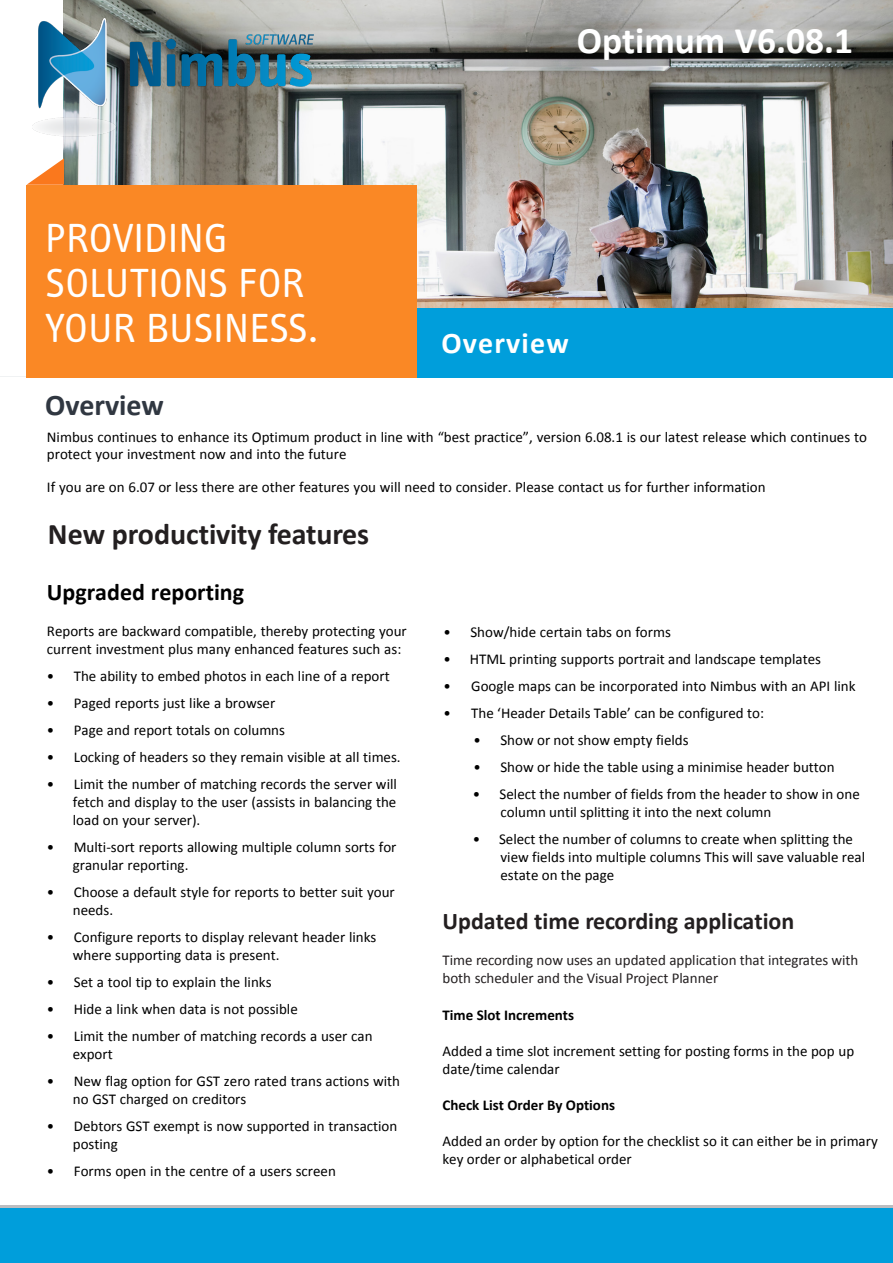
<style>
.page{position:relative;width:893px;height:1263px;background:#fff}
.page>*{position:absolute;margin:0;border:0;box-sizing:border-box;transform-origin:0 0}
.t1{font:42px/45px "Info Text OT";color:#fff}
.t2{font:700 37.5px "Calibri";color:#fff}
.t3{font:700 30px "Calibri";color:#231f20}
.t4{font:700 30px "Calibri";color:#303741}
.t5{font:700 30px "Calibri";letter-spacing:.04em;color:#fff}
.t6{font:700 24px "Calibri";color:#231f20}
.t7{font:700 24px "Calibri";color:#000}
.t8{font:15px/18px "Calibri";color:#000}
.t9{font:15px/18px "Calibri";color:#231f20}
.t10{font:700 15px "Calibri";color:#000}
</style>
<div class="page">
<svg style="left:27px;top:158px;width:37px;height:27px"></svg>
<div style="left:0;top:1207px;width:893px;height:56px;background:#009edb"></div>
<hr style="left:0;top:1205px;width:893px;height:3px;background:#bcbdc0">
<img style="left:65px;top:0;width:828px;height:308px">
<img style="left:32px;top:9px;width:291px;height:135px">
<div style="left:60px;top:308px;width:833px;height:69px;background:#009edb"></div>
<div style="left:27px;top:185px;width:390px;height:192px;background:#fa8825"></div>
<p class="t1" style="left:45px;top:215px;width:275px">PROVIDING<br>SOLUTIONS FOR<br>YOUR BUSINESS.</p>
<p class="t2" style="left:577px;top:21px;width:278px">Optimum V6.08.1</p>
<p class="t5" style="left:441px;top:327px;width:129px">Overview</p>
<p class="t4" style="left:45px;top:390px;width:120px">Overview</p>
<p class="t8" style="left:47px;top:429px;width:822px;line-height:16.5px">Nimbus continues to enhance its Optimum product in line with “best practice”, version 6.08.1 is our latest release which continues to protect your investment now and into the future</p>
<p class="t8" style="left:47px;top:478px;width:720px">If you are on 6.07 or less there are other features you will need to consider. Please contact us for further information</p>
<p class="t3" style="left:48px;top:519px;width:323px">New productivity features</p>
<h3 class="t7" style="left:47px;top:579px;width:199px">Upgraded reporting</h3>
<p class="t8" style="left:47px;top:622px;width:361px">Reports are backward compatible, thereby protecting your current investment plus many enhanced features such as:</p>
<p class="t8" style="left:47px;top:667px;width:344px">• The ability to embed photos in each line of a report</p>
<p class="t8" style="left:47px;top:694px;width:230px">• Paged reports just like a browser</p>
<p class="t8" style="left:47px;top:721px;width:240px">• Page and report totals on columns</p>
<p class="t8" style="left:47px;top:748px;width:355px">• Locking of headers so they remain visible at all times.</p>
<p class="t8" style="left:73px;top:775px;width:326px;text-align:justify;text-indent:-26px">• Limit the number of matching records the server will fetch and display to the user (assists in balancing the load on your server).</p>
<p class="t8" style="left:73px;top:838px;width:325px;text-indent:-26px">• Multi-sort reports allowing multiple column sorts for granular reporting.</p>
<p class="t8" style="left:73px;top:883px;width:324px;text-indent:-26px">• Choose a default style for reports to better suit your needs.</p>
<p class="t8" style="left:73px;top:928px;width:305px;text-indent:-26px">• Configure reports to display relevant header links where supporting data is present.</p>
<p class="t8" style="left:47px;top:973px;width:226px">• Set a tool tip to explain the links</p>
<p class="t8" style="left:47px;top:1000px;width:252px">• Hide a link when data is not possible</p>
<p class="t8" style="left:73px;top:1027px;width:301px;text-indent:-26px">• Limit the number of matching records a user can export</p>
<p class="t8" style="left:73px;top:1072px;width:329px;text-indent:-26px">• New flag option for GST zero rated trans actions with no GST charged on creditors</p>
<p class="t8" style="left:73px;top:1117px;width:326px;text-indent:-26px">• Debtors GST exempt is now supported in transaction posting</p>
<p class="t8" style="left:47px;top:1162px;width:290px">• Forms open in the centre of a users screen</p>
<p class="t8" style="left:443px;top:624px;width:229px">• Show/hide certain tabs on forms</p>
<p class="t8" style="left:443px;top:651px;width:379px">• HTML printing supports portrait and landscape templates</p>
<p class="t8" style="left:443px;top:678px;width:414px">• Google maps can be incorporated into Nimbus with an API link</p>
<p class="t8" style="left:443px;top:705px;width:322px">• The ‘Header Details Table’ can be configured to:</p>
<p class="t8" style="left:473px;top:732px;width:217px">• Show or not show empty fields</p>
<p class="t8" style="left:473px;top:759px;width:363px">• Show or hide the table using a minimise header button</p>
<p class="t8" style="left:500px;top:786px;width:361px;text-indent:-28px">• Select the number of fields from the header to show in one column until splitting it into the next column</p>
<p class="t8" style="left:500px;top:831px;width:366px;text-indent:-28px">• Select the number of columns to create when splitting the view fields into multiple columns This will save valuable real estate on the page</p>
<h3 class="t6" style="left:442px;top:908px;width:353px">Updated time recording application</h3>
<p class="t9" style="left:442px;top:951px;width:417px">Time recording now uses an updated application that integrates with both scheduler and the Visual Project Planner</p>
<p class="t10" style="left:442px;top:1007px;width:133px">Time Slot Increments</p>
<p class="t8" style="left:442px;top:1042px;width:413px">Added a time slot increment setting for posting forms in the pop up date/time calendar</p>
<p class="t10" style="left:442px;top:1097px;width:174px">Check List Order By Options</p>
<p class="t8" style="left:442px;top:1133px;width:437px">Added an order by option for the checklist so it can either be in primary key order or alphabetical order</p>
</div>
